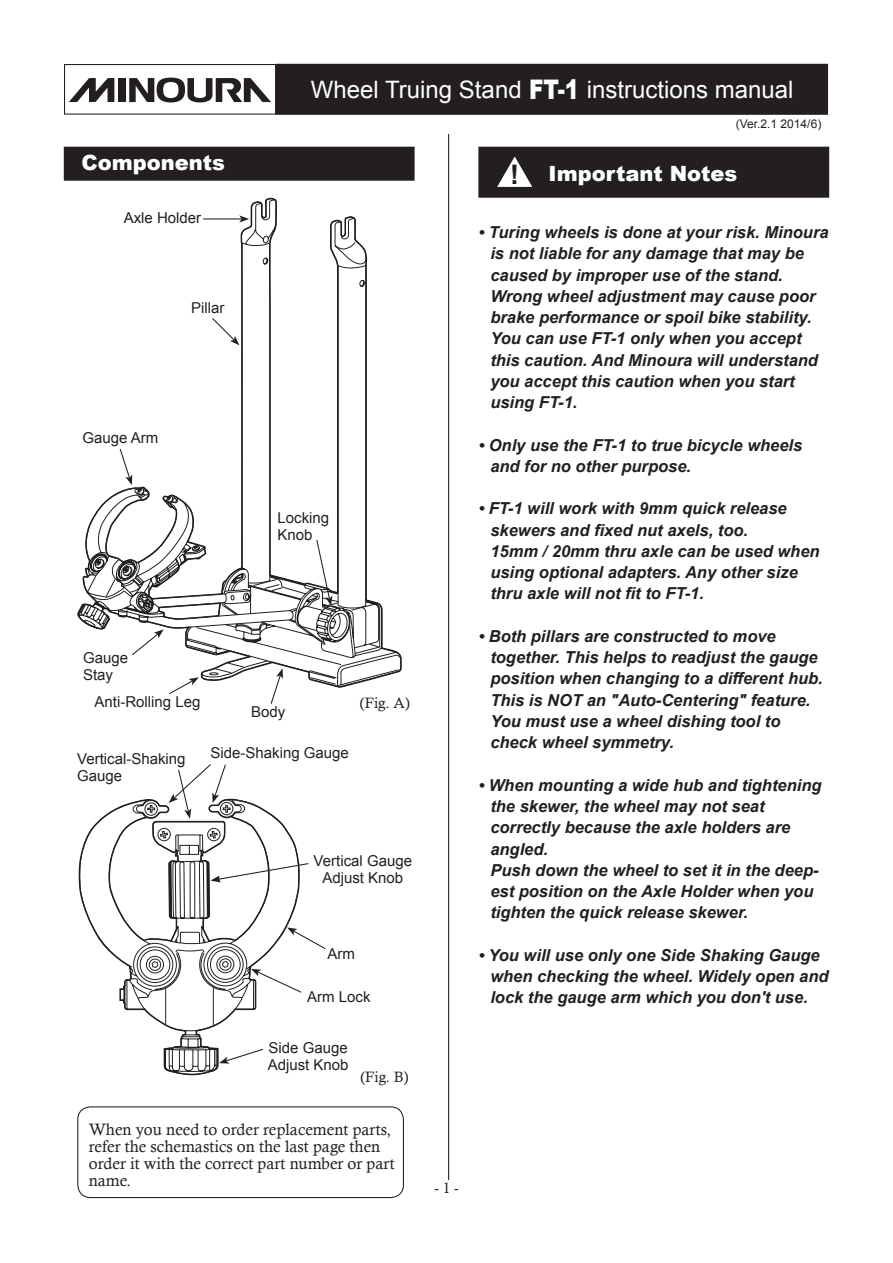
<style>
.page{position:relative;width:893px;height:1263px;background:#fff}
.page>*{position:absolute;margin:0;border:0;box-sizing:border-box;transform-origin:0 0}
.t1{font:24px "Arial";color:#fff}
.t2{font:900 21px "Arial";color:#fff}
.t3{font:italic 700 16.5px/21.3px "Arial";color:#231f20}
.t4{font:16.5px/17px "Calisto";color:#231f20}
.t5{font:15px/17px "Arial";color:#231f20}
.t6{font:15px "Calisto";color:#231f20}
.t7{font:12px "Arial";color:#231f20}
.s1{font-weight:900;font-size:27px}
.s2{font-weight:700;font-size:27px;color:#231f20}
</style>
<div class="page">
<div style="left:479px;top:147px;width:349px;height:50px;background:#231f20"></div>
<div style="left:478px;top:147px;width:351px;height:51px;border:2px solid #231f20"></div>
<svg style="left:77px;top:198px;width:290px;height:427px"></svg>
<svg style="left:87px;top:486px;width:315px;height:202px"></svg>
<div style="left:64px;top:147px;width:350px;height:33px;background:#231f20"></div>
<div style="left:64px;top:147px;width:351px;height:34px;border:1px solid #231f20"></div>
<div style="left:64px;top:64px;width:212px;height:51px;border:1px solid #231f20"></div>
<div style="left:276px;top:65px;width:551px;height:49px;background:#231f20"></div>
<div style="left:275px;top:64px;width:553px;height:51px;border:2px solid #231f20"></div>
<svg style="left:497px;top:157px;width:35px;height:30px"></svg>
<svg style="left:79px;top:798px;width:221px;height:278px"></svg>
<svg style="left:210px;top:862px;width:99px;height:20px"></svg>
<svg style="left:287px;top:927px;width:39px;height:23px"></svg>
<svg style="left:251px;top:969px;width:51px;height:25px"></svg>
<svg style="left:219px;top:1048px;width:45px;height:15px"></svg>
<svg style="left:69px;top:78px;width:45px;height:24px"></svg>
<div style="left:118px;top:78px;width:8px;height:24px;background:#231f20"></div>
<svg style="left:129px;top:78px;width:142px;height:24px"></svg>
<hr style="left:448px;top:134px;width:1px;height:1046px;background:#231f20">
<svg style="left:119px;top:448px;width:13px;height:37px"></svg>
<svg style="left:211px;top:317px;width:28px;height:28px"></svg>
<svg style="left:316px;top:539px;width:16px;height:67px"></svg>
<svg style="left:168px;top:677px;width:31px;height:17px"></svg>
<svg style="left:270px;top:668px;width:13px;height:36px"></svg>
<svg style="left:131px;top:629px;width:33px;height:27px"></svg>
<svg style="left:169px;top:764px;width:58px;height:55px"></svg>
<div style="left:77px;top:1106px;width:327px;height:92px;border:1px solid #231f20;border-radius:13px"></div>
<hr style="left:203px;top:218px;width:39px;height:1px;background:#231f20">
<svg style="left:239px;top:215px;width:10px;height:8px"></svg>
<h1 class="t1" style="left:311px;top:73px;width:484px">Wheel Truing Stand <span class="s1">FT-1</span> instructions manual</h1>
<p class="t2" style="left:81px;top:151px;width:145px">Components</p>
<p class="t5" style="left:124px;top:209px;width:79px">Axle Holder</p>
<p class="t5" style="left:191px;top:299px;width:35px">Pillar</p>
<p class="t5" style="left:83px;top:430px;width:77px">Gauge Arm</p>
<p class="t5" style="left:277px;top:509px;width:53px">Locking<br>Knob</p>
<p class="t5" style="left:83px;top:649px;width:47px">Gauge<br>Stay</p>
<p class="t5" style="left:95px;top:693px;width:107px">Anti-Rolling Leg</p>
<p class="t5" style="left:251px;top:703px;width:36px">Body</p>
<p class="t5" style="left:77px;top:750px;width:110px">Vertical-Shaking<br>Gauge</p>
<p class="t5" style="left:210px;top:745px;width:140px">Side-Shaking Gauge</p>
<p class="t6" style="left:360px;top:694px;width:52px">(Fig. A)</p>
<p class="t5" style="left:314px;top:852px;width:100px;text-align:center">Vertical Gauge<br>Adjust Knob</p>
<p class="t5" style="left:327px;top:945px;width:29px">Arm</p>
<p class="t5" style="left:307px;top:988px;width:65px">Arm Lock</p>
<p class="t5" style="left:268px;top:1039px;width:82px">Side Gauge<br>Adjust Knob</p>
<p class="t6" style="left:360px;top:1068px;width:50px">(Fig. B)</p>
<p class="t4" style="left:89px;top:1120px;width:307px">When you need to order replacement parts, refer the schemastics on the last page then order it with the correct part number or part name.</p>
<p class="t7" style="left:736px;top:116px;width:87px">(Ver.2.1 2014/6)</p>
<p class="t2" style="left:510px;top:161px;width:229px"><span class="s2">!</span> Important Notes</p>
<p class="t3" style="left:490px;top:222px;width:340px;text-indent:-12px">• Turing wheels is done at your risk. Minoura is not liable for any damage that may be caused by improper use of the stand.<br>Wrong wheel adjustment may cause poor brake performance or spoil bike stability.<br>You can use FT-1 only when you accept this caution. And Minoura will understand you accept this caution when you start using FT-1.</p>
<p class="t3" style="left:490px;top:435px;width:313px;text-indent:-12px">• Only use the FT-1 to true bicycle wheels and for no other purpose.</p>
<p class="t3" style="left:490px;top:498px;width:331px;text-indent:-12px">• FT-1 will work with 9mm quick release skewers and fixed nut axels, too.<br>15mm / 20mm thru axle can be used when using optional adapters. Any other size thru axle will not fit to FT-1.</p>
<p class="t3" style="left:490px;top:626px;width:334px;text-indent:-12px">• Both pillars are constructed to move together. This helps to readjust the gauge position when changing to a different hub.<br>This is NOT an "Auto-Centering" feature.<br>You must use a wheel dishing tool to check wheel symmetry.</p>
<p class="t3" style="left:490px;top:775px;width:333px;text-indent:-12px">• When mounting a wide hub and tightening the skewer, the wheel may not seat correctly because the axle holders are angled.<br>Push down the wheel to set it in the deep&shy;est position on the Axle Holder when you tighten the quick release skewer.</p>
<p class="t3" style="left:490px;top:945px;width:340px;text-indent:-12px">• You will use only one Side Shaking Gauge when checking the wheel. Widely open and lock the gauge arm which you don't use.</p>
<p class="t6" style="left:434px;top:1179px;width:26px">- 1 -</p>
</div>
